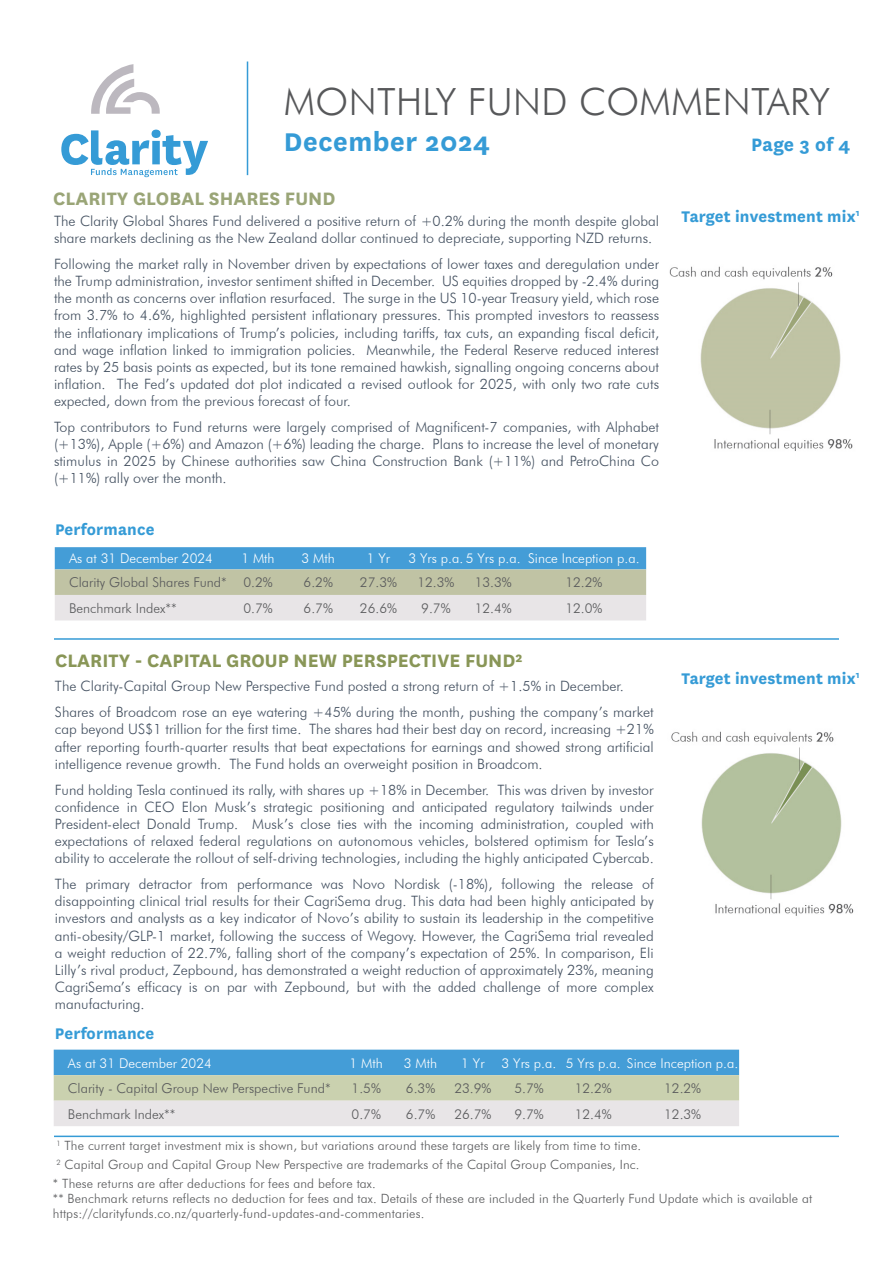
<style>
.page{position:relative;width:893px;height:1263px;background:#fff}
.page>*{position:absolute;margin:0;border:0;box-sizing:border-box;transform-origin:0 0}
.body_copy{font:300 37.5px "Futura BT";letter-spacing:.01em;color:#57585a}
.Sub_headlines{font:700 30px "National";letter-spacing:.02em;color:#359bd6}
.t1{font:700 21px "National";color:#899657}
.t2{font:700 21px "National";color:#9aa577}
.Sub_headlines-2{font:700 21px "National";color:#359bd6}
.t3{font:700 18px "National";letter-spacing:.01em;color:#359bd6}
.t4{font:300 14.25px/17.1px "Futura BT";color:#435060;text-align:justify}
.t5{font:300 13.5px "Futura BT";color:#58595b}
.t6{font:300 13.5px "Futura BT";color:#fff}
.t7{font:300 12.75px/15.3px "Futura BT";letter-spacing:.01em;color:#57585a}
</style>
<div class="page">
<svg style="left:55px;top:547px;width:591px;height:73px;background:#a8c3ca"></svg>
<hr style="left:54px;top:638px;width:785px;height:2px;background:#359bd6">
<svg style="left:91px;top:64px;width:69px;height:50px"></svg>
<svg style="left:61px;top:130px;width:147px;height:47px"></svg>
<hr style="left:247px;top:62px;width:1px;height:113px;background:#359bd6">
<svg style="left:54px;top:1050px;width:685px;height:76px;background:#a8c6cf"></svg>
<hr style="left:54px;top:1135px;width:785px;height:2px;background:#359bd6">
<img style="left:671px;top:731px;width:183px;height:185px">
<img style="left:669px;top:266px;width:184px;height:185px">
<p class="body_copy" style="left:284px;top:79px;width:548px">MONTHLY FUND COMMENTARY</p>
<p class="Sub_headlines" style="left:284px;top:121px;width:208px">December 2024</p>
<p class="Sub_headlines-2" style="left:751px;top:130px;width:101px">Page 3 of 4</p>
<p class="t2" style="left:53px;top:184px;width:284px">CLARITY GLOBAL SHARES FUND</p>
<p class="t4" style="left:54px;top:212px;width:607px">The Clarity Global Shares Fund delivered a positive return of +0.2% during the month despite global share markets declining as the New Zealand dollar continued to depreciate, supporting NZD returns.</p>
<p class="t4" style="left:54px;top:255px;width:607px">Following the market rally in November driven by expectations of lower taxes and deregulation under the Trump administration, investor sentiment shifted in December. US equities dropped by -2.4% during the month as concerns over inflation resurfaced. The surge in the US 10-year Treasury yield, which rose from 3.7% to 4.6%, highlighted persistent inflationary pressures. This prompted investors to reassess the inflationary implications of Trump’s policies, including tariffs, tax cuts, an expanding fiscal deficit, and wage inflation linked to immigration policies. Meanwhile, the Federal Reserve reduced interest rates by 25 basis points as expected, but its tone remained hawkish, signalling ongoing concerns about inflation. The Fed’s updated dot plot indicated a revised outlook for 2025, with only two rate cuts expected, down from the previous forecast of four.</p>
<p class="t4" style="left:54px;top:418px;width:607px">Top contributors to Fund returns were largely comprised of Magnificent-7 companies, with Alphabet (+13%), Apple (+6%) and Amazon (+6%) leading the charge. Plans to increase the level of monetary stimulus in 2025 by Chinese authorities saw China Construction Bank (+11%) and PetroChina Co (+11%) rally over the month.</p>
<p class="t3" style="left:55px;top:516px;width:101px">Performance</p>
<p class="t6" style="left:69px;top:550px;width:145px">As at 31 December 2024</p>
<p class="t6" style="left:241px;top:550px;width:35px">1 Mth</p>
<p class="t6" style="left:302px;top:550px;width:35px">3 Mth</p>
<p class="t6" style="left:367px;top:550px;width:25px">1 Yr</p>
<p class="t6" style="left:409px;top:550px;width:114px">3 Yrs p.a. 5 Yrs p.a.</p>
<p class="t6" style="left:528px;top:550px;width:113px">Since Inception p.a.</p>
<p class="t5" style="left:69px;top:574px;width:159px">Clarity Global Shares Fund*</p>
<p class="t5" style="left:243px;top:574px;width:31px">0.2%</p>
<p class="t5" style="left:304px;top:574px;width:31px">6.2%</p>
<p class="t5" style="left:360px;top:574px;width:39px">27.3%</p>
<p class="t5" style="left:417px;top:574px;width:39px">12.3%</p>
<p class="t5" style="left:475px;top:574px;width:39px">13.3%</p>
<p class="t5" style="left:565px;top:574px;width:39px">12.2%</p>
<p class="t5" style="left:69px;top:600px;width:109px">Benchmark Index**</p>
<p class="t5" style="left:243px;top:600px;width:31px">0.7%</p>
<p class="t5" style="left:304px;top:600px;width:31px">6.7%</p>
<p class="t5" style="left:360px;top:600px;width:39px">26.6%</p>
<p class="t5" style="left:421px;top:600px;width:31px">9.7%</p>
<p class="t5" style="left:475px;top:600px;width:39px">12.4%</p>
<p class="t5" style="left:565px;top:600px;width:39px">12.0%</p>
<p class="t1" style="left:55px;top:646px;width:469px">CLARITY - CAPITAL GROUP NEW PERSPECTIVE FUND²</p>
<p class="t4" style="left:55px;top:677px;width:570px">The Clarity-Capital Group New Perspective Fund posted a strong return of +1.5% in December.</p>
<p class="t4" style="left:55px;top:704px;width:600px">Shares of Broadcom rose an eye watering +45% during the month, pushing the company’s market cap beyond US$1 trillion for the first time. The shares had their best day on record, increasing +21% after reporting fourth-quarter results that beat expectations for earnings and showed strong artificial intelligence revenue growth. The Fund holds an overweight position in Broadcom.</p>
<p class="t4" style="left:55px;top:781px;width:600px">Fund holding Tesla continued its rally, with shares up +18% in December. This was driven by investor confidence in CEO Elon Musk’s strategic positioning and anticipated regulatory tailwinds under President-elect Donald Trump. Musk’s close ties with the incoming administration, coupled with expectations of relaxed federal regulations on autonomous vehicles, bolstered optimism for Tesla’s ability to accelerate the rollout of self-driving technologies, including the highly anticipated Cybercab.</p>
<p class="t4" style="left:55px;top:875px;width:600px">The primary detractor from performance was Novo Nordisk (-18%), following the release of disappointing clinical trial results for their CagriSema drug. This data had been highly anticipated by investors and analysts as a key indicator of Novo’s ability to sustain its leadership in the competitive anti-obesity/GLP-1 market, following the success of Wegovy. However, the CagriSema trial revealed a weight reduction of 22.7%, falling short of the company’s expectation of 25%. In comparison, Eli Lilly’s rival product, Zepbound, has demonstrated a weight reduction of approximately 23%, meaning CagriSema’s efficacy is on par with Zepbound, but with the added challenge of more complex manufacturing.</p>
<p class="t3" style="left:55px;top:1021px;width:101px">Performance</p>
<p class="t3" style="left:681px;top:203px;width:179px">Target investment mix<sup>1</sup></p>
<p class="t3" style="left:681px;top:666px;width:179px">Target investment mix<sup>1</sup></p>
<p class="t6" style="left:68px;top:1054px;width:145px">As at 31 December 2024</p>
<p class="t6" style="left:350px;top:1054px;width:35px">1 Mth</p>
<p class="t6" style="left:404px;top:1054px;width:35px">3 Mth</p>
<p class="t6" style="left:461px;top:1054px;width:25px">1 Yr</p>
<p class="t6" style="left:502px;top:1054px;width:56px">3 Yrs p.a.</p>
<p class="t6" style="left:566px;top:1054px;width:56px">5 Yrs p.a.</p>
<p class="t6" style="left:627px;top:1054px;width:113px">Since Inception p.a.</p>
<p class="t5" style="left:68px;top:1080px;width:264px">Clarity - Capital Group New Perspective Fund*</p>
<p class="t5" style="left:352px;top:1080px;width:31px">1.5%</p>
<p class="t5" style="left:406px;top:1080px;width:31px">6.3%</p>
<p class="t5" style="left:454px;top:1080px;width:39px">23.9%</p>
<p class="t5" style="left:514px;top:1080px;width:31px">5.7%</p>
<p class="t5" style="left:575px;top:1080px;width:39px">12.2%</p>
<p class="t5" style="left:664px;top:1080px;width:39px">12.2%</p>
<p class="t5" style="left:68px;top:1105px;width:109px">Benchmark Index**</p>
<p class="t5" style="left:352px;top:1105px;width:31px">0.7%</p>
<p class="t5" style="left:406px;top:1105px;width:31px">6.7%</p>
<p class="t5" style="left:454px;top:1105px;width:39px">26.7%</p>
<p class="t5" style="left:514px;top:1105px;width:31px">9.7%</p>
<p class="t5" style="left:575px;top:1105px;width:39px">12.4%</p>
<p class="t5" style="left:664px;top:1105px;width:39px">12.3%</p>
<p class="t7" style="left:56px;top:1137px;width:586px"><sup>1</sup> The current target investment mix is shown, but variations around these targets are likely from time to time.</p>
<p class="t7" style="left:56px;top:1157px;width:584px"><sup>2</sup> Capital Group and Capital Group New Perspective are trademarks of the Capital Group Companies, Inc.</p>
<p class="t7" style="left:53px;top:1175px;width:324px">* These returns are after deductions for fees and before tax.</p>
<p class="t7" style="left:53px;top:1190px;width:761px">** Benchmark returns reflects no deduction for fees and tax. Details of these are included in the Quarterly Fund Update which is available at https://clarityfunds.co.nz/quarterly-fund-updates-and-commentaries.</p>
</div>
